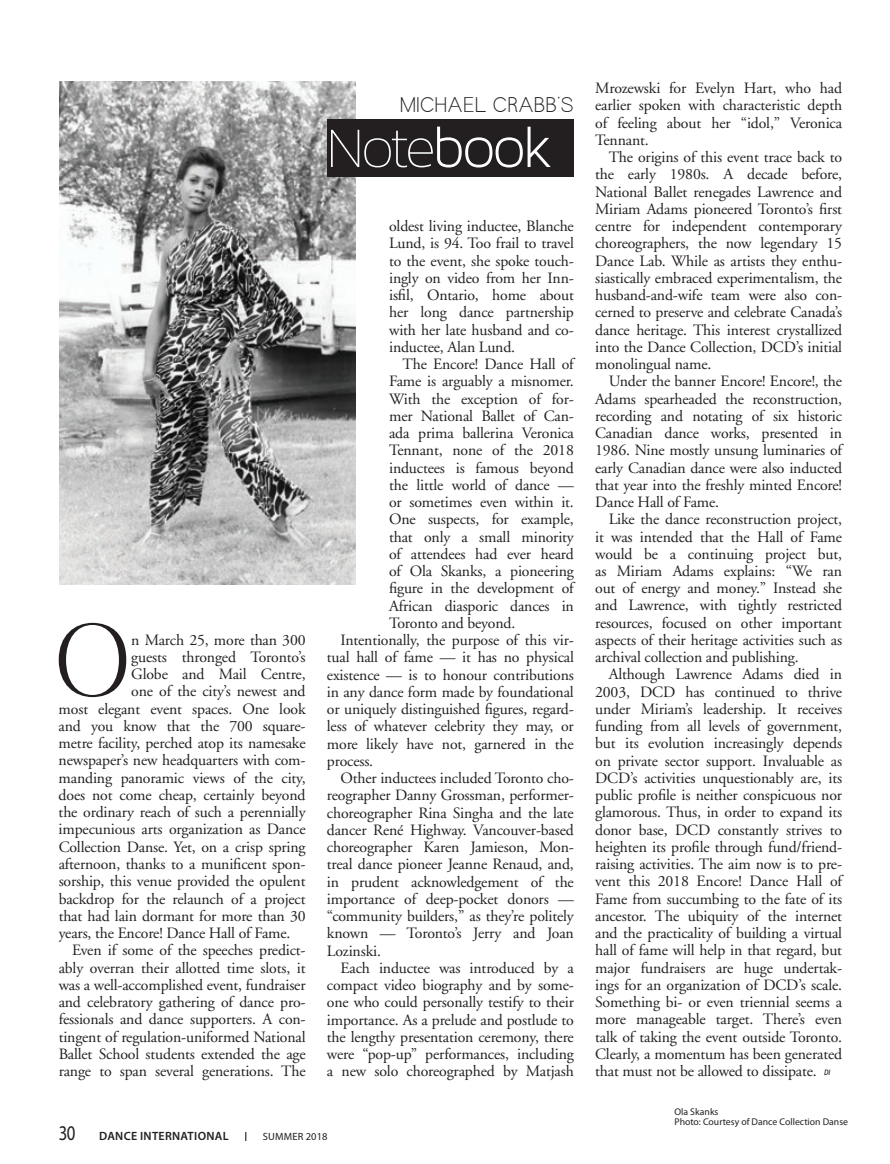
<style>
.page{position:relative;width:890px;height:1164px;background:#fff}
.page>*{position:absolute;margin:0;border:0;box-sizing:border-box;transform-origin:0 0}
.Initial_cap{font:112.5px "Quaver Serif";color:#231f20}
.t1{font:60px "Maven Pro Light 200";color:#fff}
.t2{font:24px "Quaver Sans";letter-spacing:.05em;color:#231f20}
.t3{font:21px "Myriad Pro";color:#231f20;scale:.8 1}
.Body_Text{font:15.75px/17.2px "Adobe Garamond";letter-spacing:-.01em;color:#231f20;text-align:justify}
.Body_Text_no_indent{font:15.75px "Adobe Garamond";letter-spacing:-.01em;color:#231f20}
.t4{font:600 12px "Myriad Pro";letter-spacing:.025em;color:#231f20}
.t5{font:10.5px "Myriad Pro";letter-spacing:.02em;color:#231f20}
.t6{font:9.75px "Myriad Pro";color:#231f20}
.s1{font-family:"Maven Pro Light 300"}
.s2{font-family:"Trebuchet MS";font-style:italic;font-size:7.5px}
</style>
<div class="page">
<img style="left:60px;top:82px;width:295px;height:503px">
<div style="left:327px;top:119px;width:247px;height:57px;background:#231f20"></div>
<p class="t2" style="left:400px;top:92px;width:174px">MICHAEL CRABB’S</p>
<p class="t1" style="left:327px;top:116px;width:226px">Note<span class="s1">book</span></p>
<p class="Initial_cap" style="left:57px;top:603px;width:73px">O</p>
<p class="Body_Text_no_indent" style="left:131px;top:631px;width:176px">n March 25, more than 300</p>
<p class="Body_Text_no_indent" style="left:131px;top:648px;width:176px">guests thronged Toronto’s</p>
<p class="Body_Text_no_indent" style="left:131px;top:666px;width:176px">Globe and Mail Centre,</p>
<p class="Body_Text_no_indent" style="left:131px;top:683px;width:176px">one of the city’s newest and</p>
<p class="Body_Text_no_indent" style="left:59px;top:700px;width:248px">most elegant event spaces. One look</p>
<p class="Body_Text_no_indent" style="left:59px;top:717px;width:248px">and you know that the 700 square-</p>
<p class="Body_Text_no_indent" style="left:59px;top:735px;width:248px">metre facility, perched atop its namesake</p>
<p class="Body_Text_no_indent" style="left:59px;top:752px;width:248px">newspaper’s new headquarters with com-</p>
<p class="Body_Text_no_indent" style="left:59px;top:769px;width:248px">manding panoramic views of the city,</p>
<p class="Body_Text_no_indent" style="left:59px;top:786px;width:248px">does not come cheap, certainly beyond</p>
<p class="Body_Text_no_indent" style="left:59px;top:804px;width:248px">the ordinary reach of such a perennially</p>
<p class="Body_Text_no_indent" style="left:59px;top:821px;width:248px">impecunious arts organization as Dance</p>
<p class="Body_Text_no_indent" style="left:59px;top:838px;width:248px">Collection Danse. Yet, on a crisp spring</p>
<p class="Body_Text_no_indent" style="left:59px;top:856px;width:248px">afternoon, thanks to a munificent spon-</p>
<p class="Body_Text_no_indent" style="left:59px;top:873px;width:248px">sorship, this venue provided the opulent</p>
<p class="Body_Text_no_indent" style="left:59px;top:890px;width:248px">backdrop for the relaunch of a project</p>
<p class="Body_Text_no_indent" style="left:59px;top:907px;width:248px">that had lain dormant for more than 30</p>
<p class="Body_Text_no_indent" style="left:59px;top:925px;width:233px">years, the Encore! Dance Hall of Fame.</p>
<p class="Body_Text" style="left:59px;top:942px;width:248px;text-indent:13px">Even if some of the speeches predict&shy;ably overran their allotted time slots, it was a well-accomplished event, fundraiser and celebratory gathering of dance pro&shy;fessionals and dance supporters. A con&shy;tingent of regulation-uniformed National Ballet School students extended the age range to span several generations. The</p>
<p class="Body_Text" style="left:389px;top:218px;width:186px">oldest living inductee, Blanche Lund, is 94. Too frail to travel to the event, she spoke touch&shy;ingly on video from her Inn&shy;isfil, Ontario, home about her long dance partnership with her late husband and co&shy;inductee, Alan Lund.</p>
<p class="Body_Text" style="left:389px;top:356px;width:186px;text-indent:13px">The Encore! Dance Hall of Fame is arguably a misnomer.<br>With the exception of for&shy;mer National Ballet of Can&shy;ada prima ballerina Veronica Tennant, none of the 2018 inductees is famous beyond the little world of dance — or sometimes even within it.<br>One suspects, for example, that only a small minority of attendees had ever heard of Ola Skanks, a pioneering figure in the development of African diasporic dances in Toronto and beyond.</p>
<p class="Body_Text" style="left:327px;top:632px;width:248px;text-indent:13px">Intentionally, the purpose of this vir&shy;tual hall of fame — it has no physical existence — is to honour contributions in any dance form made by foundational or uniquely distinguished figures, regard&shy;less of whatever celebrity they may, or more likely have not, garnered in the process.</p>
<p class="Body_Text" style="left:327px;top:770px;width:248px;text-indent:13px">Other inductees included Toronto cho&shy;reographer Danny Grossman, performer&shy;choreographer Rina Singha and the late dancer René Highway. Vancouver-based choreographer Karen Jamieson, Mon&shy;treal dance pioneer Jeanne Renaud, and, in prudent acknowledgement of the importance of deep-pocket donors — “community builders,” as they’re politely known — Toronto’s Jerry and Joan Lozinski.</p>
<p class="Body_Text" style="left:327px;top:959px;width:248px;text-indent:13px">Each inductee was introduced by a compact video biography and by some&shy;one who could personally testify to their importance. As a prelude and postlude to the lengthy presentation ceremony, there were “pop-up” performances, including a new solo choreographed by Matjash</p>
<h3 class="t3" style="left:59px;top:1120px;width:23px">30</h3>
<p class="t4" style="left:99px;top:1128px;width:131px">DANCE INTERNATIONAL</p>
<p class="t5" style="left:263px;top:1130px;width:66px">SUMMER 2018</p>
<p class="Body_Text" style="left:595px;top:80px;width:248px">Mrozewski for Evelyn Hart, who had earlier spoken with characteristic depth of feeling about her “idol,” Veronica Tennant.</p>
<p class="Body_Text" style="left:595px;top:149px;width:248px;text-indent:13px">The origins of this event trace back to the early 1980s. A decade before, National Ballet renegades Lawrence and Miriam Adams pioneered Toronto’s first centre for independent contemporary choreographers, the now legendary 15<br>Dance Lab. While as artists they enthu&shy;siastically embraced experimentalism, the husband-and-wife team were also con&shy;cerned to preserve and celebrate Canada’s dance heritage. This interest crystallized into the Dance Collection, DCD’s initial monolingual name.</p>
<p class="Body_Text" style="left:595px;top:373px;width:248px;text-indent:13px">Under the banner Encore! Encore!, the Adams spearheaded the reconstruction, recording and notating of six historic Canadian dance works, presented in 1986. Nine mostly unsung luminaries of early Canadian dance were also inducted that year into the freshly minted Encore!<br>Dance Hall of Fame.</p>
<p class="Body_Text" style="left:595px;top:511px;width:248px;text-indent:13px">Like the dance reconstruction project, it was intended that the Hall of Fame would be a continuing project but, as Miriam Adams explains: “We ran out of energy and money.” Instead she and Lawrence, with tightly restricted resources, focused on other important aspects of their heritage activities such as archival collection and publishing.</p>
<p class="Body_Text" style="left:595px;top:666px;width:248px;text-indent:13px">Although Lawrence Adams died in 2003, DCD has continued to thrive under Miriam’s leadership. It receives funding from all levels of government, but its evolution increasingly depends on private sector support. Invaluable as DCD’s activities unquestionably are, its public profile is neither conspicuous nor glamorous. Thus, in order to expand its donor base, DCD constantly strives to heighten its profile through fund/friend&shy;raising activities. The aim now is to pre&shy;vent this 2018 Encore! Dance Hall of Fame from succumbing to the fate of its ancestor. The ubiquity of the internet and the practicality of building a virtual hall of fame will help in that regard, but major fundraisers are huge undertak&shy;ings for an organization of DCD’s scale.<br>Something bi- or even triennial seems a more manageable target. There’s even talk of taking the event outside Toronto.<br>Clearly, a momentum has been generated that must not be allowed to dissipate. <span class="s2">DI</span></p>
<p class="t6" style="left:674px;top:1106px;width:45px">Ola Skanks</p>
<p class="t6" style="left:674px;top:1116px;width:175px">Photo: Courtesy of Dance Collection Danse</p>
</div>
